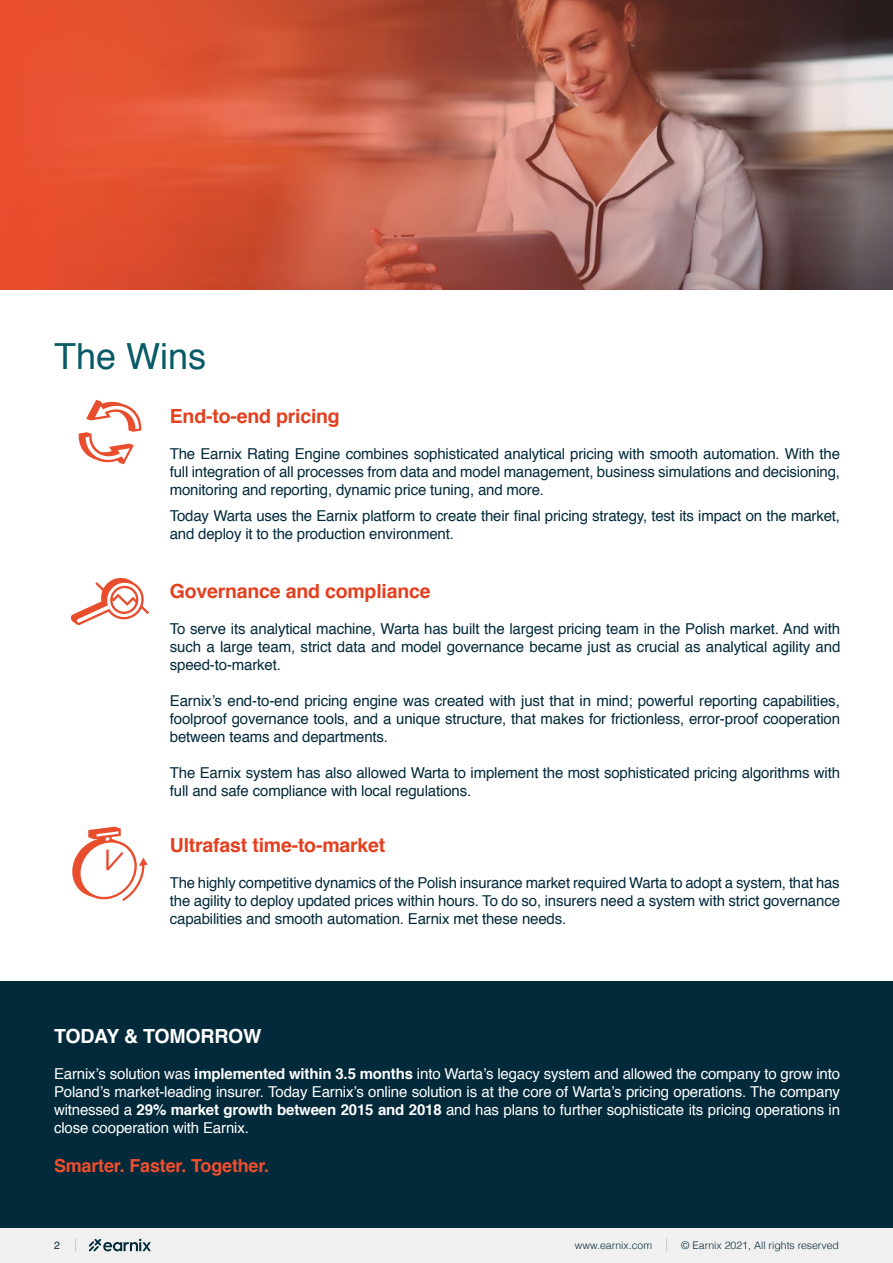
<style>
.page{position:relative;width:893px;height:1263px;background:#fff}
.page>*{position:absolute;margin:0;border:0;box-sizing:border-box;transform-origin:0 0}
.t1{font:36px "Helvetica";color:#085a66}
.t2{font:700 19.5px "Helvetica";letter-spacing:-.01em;color:#e3401f}
.t3{font:700 19.5px "Helvetica";letter-spacing:-.01em;color:#fff}
.t4{font:700 18px "Helvetica";letter-spacing:-.01em;color:#f04e2d}
.t5{font:15px/18px "Helvetica";letter-spacing:-.01em;color:#032a3b;text-align:justify}
.t6{font:15px/18px "Helvetica";letter-spacing:-.01em;color:#fff;text-align:justify}
.t7{font:300 10.5px "Helvetica";color:#032a3b}
.t8{font:10.5px "Helvetica";color:#032a3b}
.s1{font-weight:700}
</style>
<div class="page">
<img style="left:0;top:0;width:893px;height:289px">
<div style="left:0;top:1227px;width:893px;height:36px;background:#f1f0f0"></div>
<svg style="left:89px;top:1239px;width:62px;height:12px"></svg>
<svg style="left:75px;top:1238px;width:1px;height:14px"></svg>
<svg style="left:666px;top:1238px;width:1px;height:14px"></svg>
<div style="left:0;top:981px;width:893px;height:246px;background:#032a3b"></div>
<svg style="left:71px;top:577px;width:78px;height:48px"></svg>
<svg style="left:72px;top:827px;width:76px;height:74px"></svg>
<svg style="left:79px;top:400px;width:62px;height:64px"></svg>
<h1 class="t1" style="left:54px;top:328px;width:154px">The Wins</h1>
<h2 class="t2" style="left:170px;top:400px;width:172px">End-to-end pricing</h2>
<p class="t5" style="left:170px;top:445px;width:672px">The Earnix Rating Engine combines sophisticated analytical pricing with smooth automation. With the full integration of all processes from data and model management, business simulations and decisioning, monitoring and reporting, dynamic price tuning, and more.</p>
<p class="t5" style="left:170px;top:508px;width:672px">Today Warta uses the Earnix platform to create their final pricing strategy, test its impact on the market, and deploy it to the production environment.</p>
<h2 class="t2" style="left:170px;top:576px;width:262px">Governance and compliance</h2>
<p class="t5" style="left:170px;top:620px;width:672px">To serve its analytical machine, Warta has built the largest pricing team in the Polish market. And with such a large team, strict data and model governance became just as crucial as analytical agility and speed-to-market.</p>
<p class="t5" style="left:170px;top:692px;width:672px">Earnix’s end-to-end pricing engine was created with just that in mind; powerful reporting capabilities, foolproof governance tools, and a unique structure, that makes for frictionless, error-proof cooperation between teams and departments.</p>
<p class="t5" style="left:170px;top:764px;width:672px">The Earnix system has also allowed Warta to implement the most sophisticated pricing algorithms with full and safe compliance with local regulations.</p>
<h2 class="t2" style="left:170px;top:829px;width:217px">Ultrafast time-to-market</h2>
<p class="t5" style="left:170px;top:874px;width:672px">The highly competitive dynamics of the Polish insurance market required Warta to adopt a system, that has the agility to deploy updated prices within hours. To do so, insurers need a system with strict governance capabilities and smooth automation. Earnix met these needs.</p>
<h2 class="t3" style="left:54px;top:1020px;width:209px">TODAY &amp; TOMORROW</h2>
<p class="t6" style="left:54px;top:1065px;width:788px">Earnix’s solution was <span class="s1">implemented within 3.5 months</span> into Warta’s legacy system and allowed the company to grow into Poland’s market-leading insurer. Today Earnix’s online solution is at the core of Warta’s pricing operations. The company witnessed a <span class="s1">29% market growth between 2015 and 2018</span> and has plans to further sophisticate its pricing operations in close cooperation with Earnix.</p>
<p class="t4" style="left:54px;top:1151px;width:217px">Smarter. Faster. Together.</p>
<p class="t8" style="left:54px;top:1237px;width:7px">2</p>
<p class="t7" style="left:575px;top:1237px;width:79px">www.earnix.com</p>
<p class="t7" style="left:681px;top:1237px;width:159px">© Earnix 2021, All rights reserved</p>
</div>
